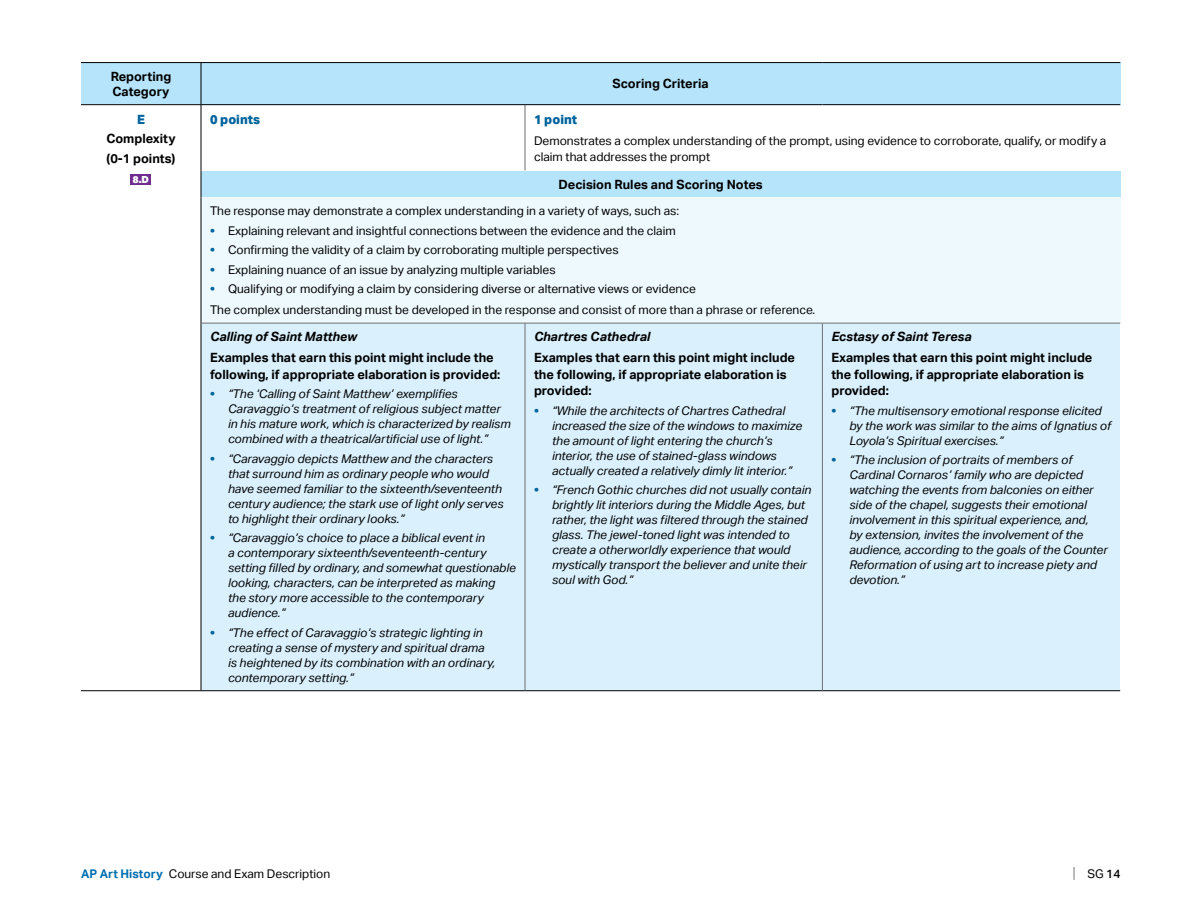
<style>
.page{position:relative;width:1188px;height:918px;background:#fff}
.page>*{position:absolute;margin:0;border:0;box-sizing:border-box;transform-origin:0 0}
.t1{font:15px "Aktiv Grotesk";color:#808285;scale:.8 1}
.t2{font:700 12.75px/16.5px "Aktiv Grotesk";color:#000}
.t3{font:italic 700 12.75px "Aktiv Grotesk";color:#000}
.t4{font:800 12.75px "Aktiv Grotesk";color:#00649d}
.t5{font:italic 12px/15px "Aktiv Grotesk";color:#000}
.t6{font:12px/16.5px "Aktiv Grotesk";color:#000}
.t7{font:900 9.75px "Aktiv Grotesk";color:#fff}
.s1{font-weight:800;color:#00649d}
.s2{font-weight:800;font-style:normal;color:#00649d}
.s3{font-weight:700;color:#006eb0}
.s4{font-weight:500}
</style>
<div class="page">
<div style="left:81px;top:63px;width:120px;height:42px;background:#b6e4fa"></div>
<div style="left:201px;top:63px;width:919px;height:42px;background:#b6e4fa"></div>
<div style="left:201px;top:170px;width:919px;height:28px;background:#b6e4fa"></div>
<div style="left:201px;top:198px;width:919px;height:125px;background:#eef9fe"></div>
<div style="left:201px;top:323px;width:324px;height:368px;background:#daf1fd"></div>
<div style="left:525px;top:323px;width:297px;height:368px;background:#daf1fd"></div>
<div style="left:822px;top:323px;width:298px;height:368px;background:#daf1fd"></div>
<hr style="left:525px;top:105px;width:1px;height:65px;background:#6d6e71">
<hr style="left:81px;top:62px;width:120px;height:1px;background:#000">
<hr style="left:201px;top:62px;width:324px;height:1px;background:#000">
<hr style="left:525px;top:62px;width:297px;height:1px;background:#000">
<hr style="left:822px;top:62px;width:298px;height:1px;background:#000">
<hr style="left:81px;top:104px;width:120px;height:1px;background:#000">
<hr style="left:201px;top:104px;width:324px;height:1px;background:#000">
<hr style="left:525px;top:104px;width:297px;height:1px;background:#000">
<hr style="left:822px;top:104px;width:298px;height:1px;background:#000">
<hr style="left:201px;top:63px;width:1px;height:41px;background:#000">
<hr style="left:201px;top:105px;width:1px;height:65px;background:#000">
<svg style="left:201px;top:170px;width:1px;height:28px"></svg>
<hr style="left:201px;top:198px;width:1px;height:125px;background:#000">
<hr style="left:201px;top:323px;width:1px;height:367px;background:#000">
<hr style="left:81px;top:690px;width:120px;height:1px;background:#000">
<hr style="left:201px;top:690px;width:324px;height:1px;background:#000">
<hr style="left:525px;top:690px;width:297px;height:1px;background:#000">
<hr style="left:822px;top:690px;width:298px;height:1px;background:#000">
<hr style="left:822px;top:323px;width:1px;height:367px;background:#6d6e71">
<hr style="left:525px;top:323px;width:1px;height:367px;background:#6d6e71">
<hr style="left:201px;top:323px;width:324px;height:1px;background:#6d6e71">
<hr style="left:525px;top:323px;width:297px;height:1px;background:#6d6e71">
<hr style="left:822px;top:323px;width:298px;height:1px;background:#6d6e71">
<div style="left:131px;top:174px;width:20px;height:11px;background:#6f2c91"></div>
<p class="t2" style="left:111px;top:69px;width:62px;line-height:15px">Reporting<br>Category</p>
<p class="t2" style="left:613px;top:76px;width:98px">Scoring Criteria</p>
<p class="t4" style="left:137px;top:111px;width:9px">E</p>
<p class="t2" style="left:106px;top:129px;width:71px;line-height:19.5px">Complexity (0-1 points)</p>
<p class="t7" style="left:133px;top:173px;width:18px">8.D</p>
<p class="t4" style="left:210px;top:111px;width:52px">0 points</p>
<p class="t4" style="left:534px;top:111px;width:45px">1 point</p>
<p class="t6" style="left:534px;top:133px;width:574px">Demonstrates a complex understanding of the prompt, using evidence to corroborate, qualify, or modify a claim that addresses the prompt</p>
<p class="t2" style="left:558px;top:176px;width:206px">Decision Rules and Scoring Notes</p>
<p class="t6" style="left:210px;top:203px;width:471px">The response may demonstrate a complex understanding in a variety of ways, such as:</p>
<p class="t6" style="left:210px;top:222px;width:467px"><span class="s1">•</span> Explaining relevant and insightful connections between the evidence and the claim</p>
<p class="t6" style="left:210px;top:242px;width:410px"><span class="s1">•</span> Confirming the validity of a claim by corroborating multiple perspectives</p>
<p class="t6" style="left:210px;top:261px;width:347px"><span class="s1">•</span> Explaining nuance of an issue by analyzing multiple variables</p>
<p class="t6" style="left:210px;top:278px;width:607px;line-height:21px"><span class="s1">•</span> Qualifying or modifying a claim by considering diverse or alternative views or evidence<br>The complex understanding must be developed in the response and consist of more than a phrase or reference.</p>
<p class="t3" style="left:210px;top:329px;width:149px">Calling of Saint Matthew</p>
<p class="t2" style="left:210px;top:350px;width:292px">Examples that earn this point might include the following, if appropriate elaboration is provided:</p>
<p class="t5" style="left:228px;top:387px;width:284px;text-indent:-18px"><span class="s2">•</span> “The ‘Calling of Saint Matthew’ exemplifies Caravaggio’s treatment of religious subject matter in his mature work, which is characterized by realism combined with a theatrical/artificial use of light.”</p>
<p class="t5" style="left:228px;top:451px;width:277px;text-indent:-18px"><span class="s2">•</span> “Caravaggio depicts Matthew and the characters that surround him as ordinary people who would have seemed familiar to the sixteenth/seventeenth century audience; the stark use of light only serves to highlight their ordinary looks.”</p>
<p class="t5" style="left:228px;top:531px;width:289px;text-indent:-18px"><span class="s2">•</span> “Caravaggio’s choice to place a biblical event in<br>a contemporary sixteenth/seventeenth-century setting filled by ordinary, and somewhat questionable looking, characters, can be interpreted as making the story more accessible to the contemporary audience.”</p>
<p class="t5" style="left:228px;top:625px;width:269px;text-indent:-18px"><span class="s2">•</span> “The effect of Caravaggio’s strategic lighting in creating a sense of mystery and spiritual drama is heightened by its combination with an ordinary, contemporary setting.”</p>
<p class="t3" style="left:534px;top:329px;width:118px">Chartres Cathedral</p>
<p class="t2" style="left:534px;top:350px;width:263px">Examples that earn this point might include the following, if appropriate elaboration is provided:</p>
<p class="t5" style="left:552px;top:403px;width:252px;text-indent:-18px"><span class="s2">•</span> “While the architects of Chartres Cathedral increased the size of the windows to maximize the amount of light entering the church’s interior, the use of stained-glass windows actually created a relatively dimly lit interior.”</p>
<p class="t5" style="left:552px;top:483px;width:261px;text-indent:-18px"><span class="s2">•</span> “French Gothic churches did not usually contain brightly lit interiors during the Middle Ages, but rather, the light was filtered through the stained glass. The jewel-toned light was intended to create a otherworldly experience that would mystically transport the believer and unite their soul with God.”</p>
<p class="t3" style="left:831px;top:329px;width:142px">Ecstasy of Saint Teresa</p>
<p class="t2" style="left:831px;top:350px;width:263px">Examples that earn this point might include the following, if appropriate elaboration is provided:</p>
<p class="t5" style="left:849px;top:403px;width:263px;text-indent:-18px"><span class="s2">•</span> “The multisensory emotional response elicited by the work was similar to the aims of Ignatius of<br>Loyola’s Spiritual exercises.”</p>
<p class="t5" style="left:849px;top:453px;width:260px;text-indent:-18px"><span class="s2">•</span> “The inclusion of portraits of members of Cardinal Cornaros’ family who are depicted watching the events from balconies on either side of the chapel, suggests their emotional involvement in this spiritual experience, and,<br>by extension, invites the involvement of the audience, according to the goals of the Counter Reformation of using art to increase piety and devotion.”</p>
<p class="t6" style="left:81px;top:865px;width:251px"><span class="s3">AP Art History</span> Course and Exam Description</p>
<p class="t1" style="left:1073px;top:864px;width:5px">|</p>
<p class="t6" style="left:1087px;top:865px;width:35px">SG <span class="s4">14</span></p>
</div>
